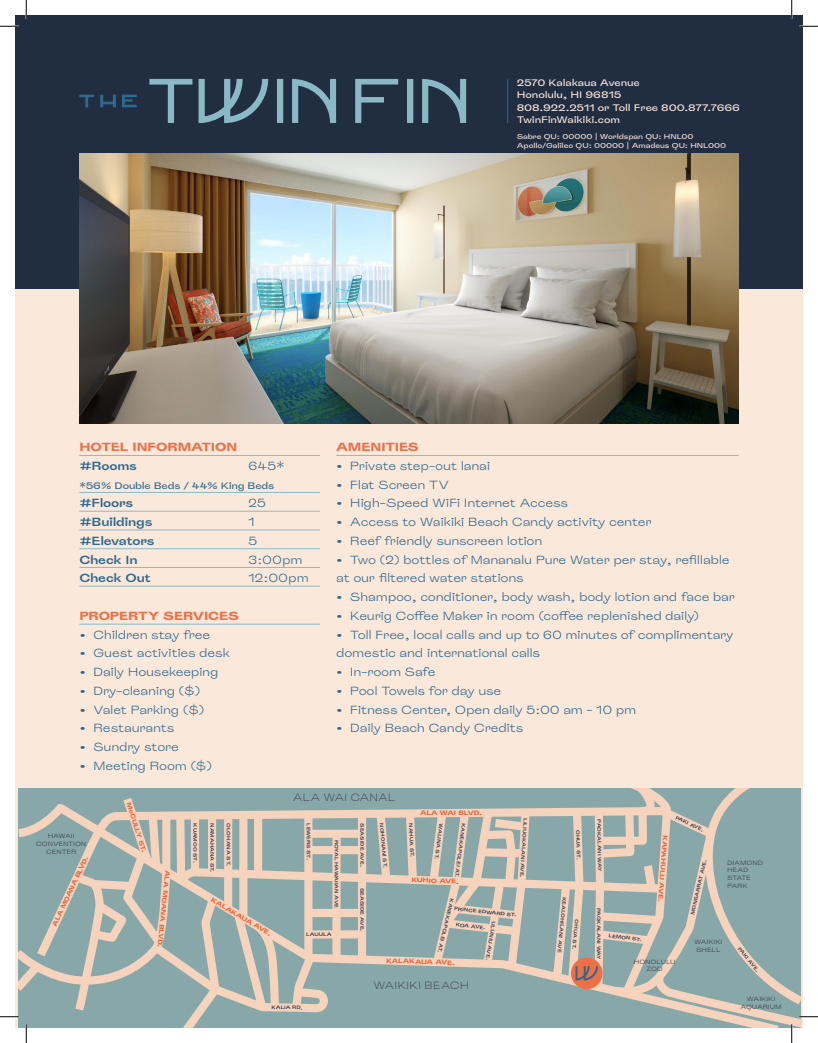
<style>
.page{position:relative;width:818px;height:1043px;background:#fff}
.page>*{position:absolute;margin:0;border:0;box-sizing:border-box;transform-origin:0 0}
.GC__Body_Copy__1{font:12.5px/18.8px "Roquefort Semi Mild";letter-spacing:-.02em;color:#30698c}
.GC__Body_Copy__1-2{font:12.5px "Roquefort Semi Strong";letter-spacing:-.02em;color:#30698c}
.GC__Body_Copy__1-3{font:12.5px "Roquefort Strong";letter-spacing:-.005em;color:#ed7047}
.t1{font:11px "Roquefort Mild";letter-spacing:-.02em;color:#363d59}
.t2{font:10px "Roquefort Standard";letter-spacing:-.015em;color:#fae8db}
.GC__Body_Copy__1-4{font:10px "Roquefort Standard";letter-spacing:-.015em;color:#30698c}
.t3{font:7.5px "Roquefort Standard";letter-spacing:-.005em;color:#fae8db}
.t4{font:6.75px "Roquefort Strong";letter-spacing:-.02em;color:#ed7047}
.t5{font:6.5px/7.8px "Roquefort Semi Mild";letter-spacing:-.02em;color:#363d59;text-align:center}
.t6{font:5.12px "Roquefort Semi Strong";letter-spacing:-.02em;color:#363d59}
</style>
<div class="page">
<div style="left:15px;top:285px;width:787px;height:743px;background:#fae8db"></div>
<div style="left:15px;top:15px;width:787px;height:274px;background:#212e42"></div>
<hr style="left:79px;top:492px;width:241px;height:1px;background:#8abac7">
<hr style="left:79px;top:511px;width:241px;height:1px;background:#8abac7">
<hr style="left:79px;top:529px;width:241px;height:1px;background:#8abac7">
<hr style="left:79px;top:548px;width:241px;height:1px;background:#8abac7">
<hr style="left:79px;top:567px;width:241px;height:1px;background:#8abac7">
<hr style="left:79px;top:586px;width:241px;height:1px;background:#8abac7">
<hr style="left:79px;top:455px;width:241px;height:1px;background:#8abac7">
<hr style="left:79px;top:624px;width:241px;height:1px;background:#8abac7">
<hr style="left:336px;top:455px;width:402px;height:1px;background:#8abac7">
<svg style="left:332px;top:807px;width:216px;height:221px;background:#8eaaa9"></svg>
<div style="left:332px;top:833px;width:8px;height:126px;background:#f5d3bc"></div>
<div style="left:358px;top:813px;width:8px;height:147px;background:#f5d3bc"></div>
<svg style="left:371px;top:804px;width:24px;height:83px;background:#b6b9b0"></svg>
<svg style="left:401px;top:803px;width:133px;height:171px;background:#b5b9b0"></svg>
<div style="left:308px;top:908px;width:54px;height:9px;background:#f5d3bc"></div>
<div style="left:308px;top:930px;width:54px;height:8px;background:#f5d3bc"></div>
<div style="left:308px;top:829px;width:54px;height:8px;background:#f5d3bc"></div>
<div style="left:308px;top:846px;width:54px;height:8px;background:#f5d3bc"></div>
<svg style="left:79px;top:95px;width:15px;height:12px"></svg>
<svg style="left:100px;top:95px;width:16px;height:12px"></svg>
<svg style="left:122px;top:95px;width:15px;height:12px"></svg>
<svg style="left:355px;top:79px;width:43px;height:44px"></svg>
<div style="left:407px;top:79px;width:6px;height:44px;background:#8ab8c4"></div>
<svg style="left:422px;top:79px;width:44px;height:44px"></svg>
<svg style="left:149px;top:79px;width:43px;height:44px"></svg>
<div style="left:277px;top:79px;width:6px;height:44px;background:#8ab8c4"></div>
<svg style="left:292px;top:79px;width:44px;height:44px"></svg>
<svg style="left:198px;top:79px;width:70px;height:44px"></svg>
<img style="left:79px;top:153px;width:659px;height:270px">
<hr style="left:507px;top:79px;width:1px;height:44px;background:#30698c">
<svg style="left:0;top:25px;width:19px;height:2px"></svg>
<svg style="left:799px;top:25px;width:19px;height:2px"></svg>
<svg style="left:25px;top:0;width:2px;height:19px"></svg>
<svg style="left:0;top:788px;width:332px;height:254px;background:#b0bbb5"></svg>
<svg style="left:790px;top:0;width:2px;height:19px"></svg>
<svg style="left:548px;top:788px;width:270px;height:254px;background:#adb9b4"></svg>
<p class="t2" style="left:516px;top:76px;width:125px">2570 Kalakaua Avenue</p>
<p class="t2" style="left:516px;top:89px;width:106px">Honolulu, HI 96815</p>
<p class="t2" style="left:516px;top:101px;width:225px">808.922.2511 or Toll Free 800.877.7666</p>
<p class="t2" style="left:516px;top:114px;width:105px">TwinFinWaikiki.com</p>
<p class="t3" style="left:516px;top:132px;width:178px">Sabre QU: 00000 | Worldspan QU: HNL00</p>
<p class="t3" style="left:516px;top:141px;width:211px">Apollo/Galileo QU: 00000 | Amadeus QU: HNL000</p>
<p class="GC__Body_Copy__1-3" style="left:79px;top:439px;width:159px">HOTEL INFORMATION</p>
<p class="GC__Body_Copy__1-2" style="left:79px;top:458px;width:59px">#Rooms</p>
<p class="GC__Body_Copy__1-4" style="left:79px;top:479px;width:196px">*56% Double Beds / 44% King Beds</p>
<p class="GC__Body_Copy__1-2" style="left:79px;top:495px;width:55px">#Floors</p>
<p class="GC__Body_Copy__1-2" style="left:79px;top:514px;width:74px">#Buildings</p>
<p class="GC__Body_Copy__1-2" style="left:79px;top:533px;width:77px">#Elevators</p>
<p class="GC__Body_Copy__1-2" style="left:79px;top:552px;width:60px">Check In</p>
<p class="GC__Body_Copy__1-2" style="left:79px;top:570px;width:73px">Check Out</p>
<p class="GC__Body_Copy__1-3" style="left:79px;top:608px;width:161px">PROPERTY SERVICES</p>
<p class="GC__Body_Copy__1" style="left:79px;top:625px;width:132px">• Children stay free</p>
<p class="GC__Body_Copy__1" style="left:79px;top:643px;width:152px">• Guest activities desk</p>
<p class="GC__Body_Copy__1" style="left:79px;top:662px;width:141px">• Daily Housekeeping</p>
<p class="GC__Body_Copy__1" style="left:79px;top:681px;width:122px">• Dry-cleaning ($)</p>
<p class="GC__Body_Copy__1" style="left:79px;top:700px;width:127px">• Valet Parking ($)</p>
<p class="GC__Body_Copy__1" style="left:79px;top:718px;width:97px">• Restaurants</p>
<p class="GC__Body_Copy__1" style="left:79px;top:737px;width:101px">• Sundry store</p>
<p class="GC__Body_Copy__1" style="left:79px;top:756px;width:134px">• Meeting Room ($)</p>
<p class="GC__Body_Copy__1" style="left:248px;top:456px;width:38px">645*</p>
<p class="GC__Body_Copy__1" style="left:248px;top:493px;width:20px">25</p>
<p class="GC__Body_Copy__1" style="left:248px;top:512px;width:8px">1</p>
<p class="GC__Body_Copy__1" style="left:248px;top:531px;width:11px">5</p>
<p class="GC__Body_Copy__1" style="left:248px;top:550px;width:56px">3:00pm</p>
<p class="GC__Body_Copy__1" style="left:248px;top:568px;width:62px">12:00pm</p>
<p class="GC__Body_Copy__1-3" style="left:336px;top:439px;width:84px">AMENITIES</p>
<p class="GC__Body_Copy__1" style="left:336px;top:456px;width:156px">• Private step-out lanai</p>
<p class="GC__Body_Copy__1" style="left:336px;top:475px;width:114px">• Flat Screen TV</p>
<p class="GC__Body_Copy__1" style="left:336px;top:493px;width:233px">• High-Speed WiFi Internet Access</p>
<p class="GC__Body_Copy__1" style="left:336px;top:512px;width:317px">• Access to Waikiki Beach Candy activity center</p>
<p class="GC__Body_Copy__1" style="left:336px;top:531px;width:208px">• Reef friendly sunscreen lotion</p>
<p class="GC__Body_Copy__1" style="left:336px;top:550px;width:395px">• Two (2) bottles of Mananalu Pure Water per stay, refillable at our filtered water stations</p>
<p class="GC__Body_Copy__1" style="left:336px;top:587px;width:400px">• Shampoo, conditioner, body wash, body lotion and face bar</p>
<p class="GC__Body_Copy__1" style="left:336px;top:606px;width:364px">• Keurig Coffee Maker in room (coffee replenished daily)</p>
<p class="GC__Body_Copy__1" style="left:336px;top:625px;width:399px">• Toll Free, local calls and up to 60 minutes of complimentary domestic and international calls</p>
<p class="GC__Body_Copy__1" style="left:336px;top:662px;width:101px">• In-room Safe</p>
<p class="GC__Body_Copy__1" style="left:336px;top:681px;width:166px">• Pool Towels for day use</p>
<p class="GC__Body_Copy__1" style="left:336px;top:700px;width:301px">• Fitness Center, Open daily 5:00 am - 10 pm</p>
<p class="GC__Body_Copy__1" style="left:336px;top:718px;width:189px">• Daily Beach Candy Credits</p>
<p class="t5" style="left:36px;top:832px;width:52px">HAWAII<br>CONVENTION<br>CENTER</p>
<p class="t4" style="left:50px;top:924px;width:79px;rotate:-65deg">ALA MOANA BLVD.</p>
<p class="t4" style="left:132px;top:801px;width:54px;rotate:72deg">McCULLY ST.</p>
<p class="t4" style="left:172px;top:870px;width:79px;rotate:96deg">ALA MOANA BLVD.</p>
<p class="t1" style="left:293px;top:791px;width:104px">ALA WAI CANAL</p>
<p class="t4" style="left:420px;top:808px;width:63px">ALA WAI BLVD.</p>
<p class="t6" style="left:602px;top:819px;width:54px;rotate:89deg">PAOKALANI WAY</p>
<p class="t6" style="left:677px;top:814px;width:32px;rotate:25deg">PAKI AVE.</p>
<p class="t6" style="left:528px;top:818px;width:61px;rotate:93deg">LILIUOKALANI AVE.</p>
<p class="t6" style="left:384px;top:822px;width:46px;rotate:85deg">NOHONANI ST.</p>
<p class="t6" style="left:414px;top:823px;width:35px;rotate:87deg">NAHUA ST.</p>
<p class="t6" style="left:444px;top:823px;width:38px;rotate:97deg">WALINA ST.</p>
<p class="t6" style="left:466px;top:823px;width:57px;rotate:97deg">KANEKAPOLEI AT.</p>
<p class="t6" style="left:365px;top:823px;width:45px;rotate:90deg">SEASIDE AVE.</p>
<p class="t6" style="left:198px;top:823px;width:41px;rotate:90deg">KUAMOO ST.</p>
<p class="t6" style="left:215px;top:823px;width:51px;rotate:90deg">NAMAHANA ST.</p>
<p class="t6" style="left:231px;top:823px;width:44px;rotate:90deg">OLOHANA ST.</p>
<p class="t6" style="left:311px;top:823px;width:38px;rotate:90deg">LEWERS ST.</p>
<p class="t4" style="left:669px;top:835px;width:68px;rotate:94deg">KAPAHULU AVE.</p>
<p class="t6" style="left:581px;top:829px;width:31px;rotate:88deg">OHUA ST.</p>
<p class="t6" style="left:340px;top:839px;width:70px;rotate:90deg">ROYAL HAWAIIAN AVE</p>
<p class="t5" style="left:727px;top:858px;width:37px;text-align:left">DIAMOND<br>HEAD<br>STATE<br>PARK</p>
<p class="t6" style="left:689px;top:914px;width:58px;rotate:-77deg">MONSARRAT AVE.</p>
<p class="t4" style="left:411px;top:875px;width:49px;rotate:2deg">KUHIO AVE.</p>
<p class="t6" style="left:365px;top:888px;width:45px;rotate:90deg">SEASIDE AVE.</p>
<p class="t6" style="left:567px;top:897px;width:57px;rotate:95deg">KEALOHILANI AVE</p>
<p class="t4" style="left:214px;top:895px;width:70px;rotate:31deg">KALAKAUA AVE.</p>
<p class="t6" style="left:455px;top:899px;width:57px;rotate:103deg">KANEKAPOLEI AT.</p>
<p class="t6" style="left:454px;top:905px;width:64px;rotate:6deg">PRINCE EDWARD ST.</p>
<p class="t6" style="left:456px;top:921px;width:31px;rotate:6deg">KOA AVE.</p>
<p class="t6" style="left:497px;top:921px;width:41px;rotate:99deg">ULUNIU AVE.</p>
<p class="t6" style="left:602px;top:907px;width:54px;rotate:90deg">PAOKALANI WAY</p>
<p class="t6" style="left:579px;top:919px;width:31px;rotate:95deg">OHUA ST.</p>
<p class="t6" style="left:306px;top:931px;width:27px">LAUULA</p>
<p class="t6" style="left:609px;top:932px;width:35px;rotate:7deg">LEMON ST.</p>
<p class="t5" style="left:694px;top:938px;width:30px">WAIKIKI<br>SHELL</p>
<p class="t6" style="left:741px;top:945px;width:32px;rotate:50deg">PAKI AVE.</p>
<p class="t4" style="left:386px;top:956px;width:70px;rotate:2deg">KALAKAUA AVE.</p>
<p class="t5" style="left:633px;top:957px;width:43px">HONOLULU<br>ZOO</p>
<p class="t6" style="left:271px;top:1004px;width:33px;rotate:1deg">KALIA RD.</p>
<p class="t1" style="left:373px;top:978px;width:97px">WAIKIKI BEACH</p>
<p class="t5" style="left:740px;top:994px;width:43px">WAIKIKI<br>AQUARIUM</p>
</div>
